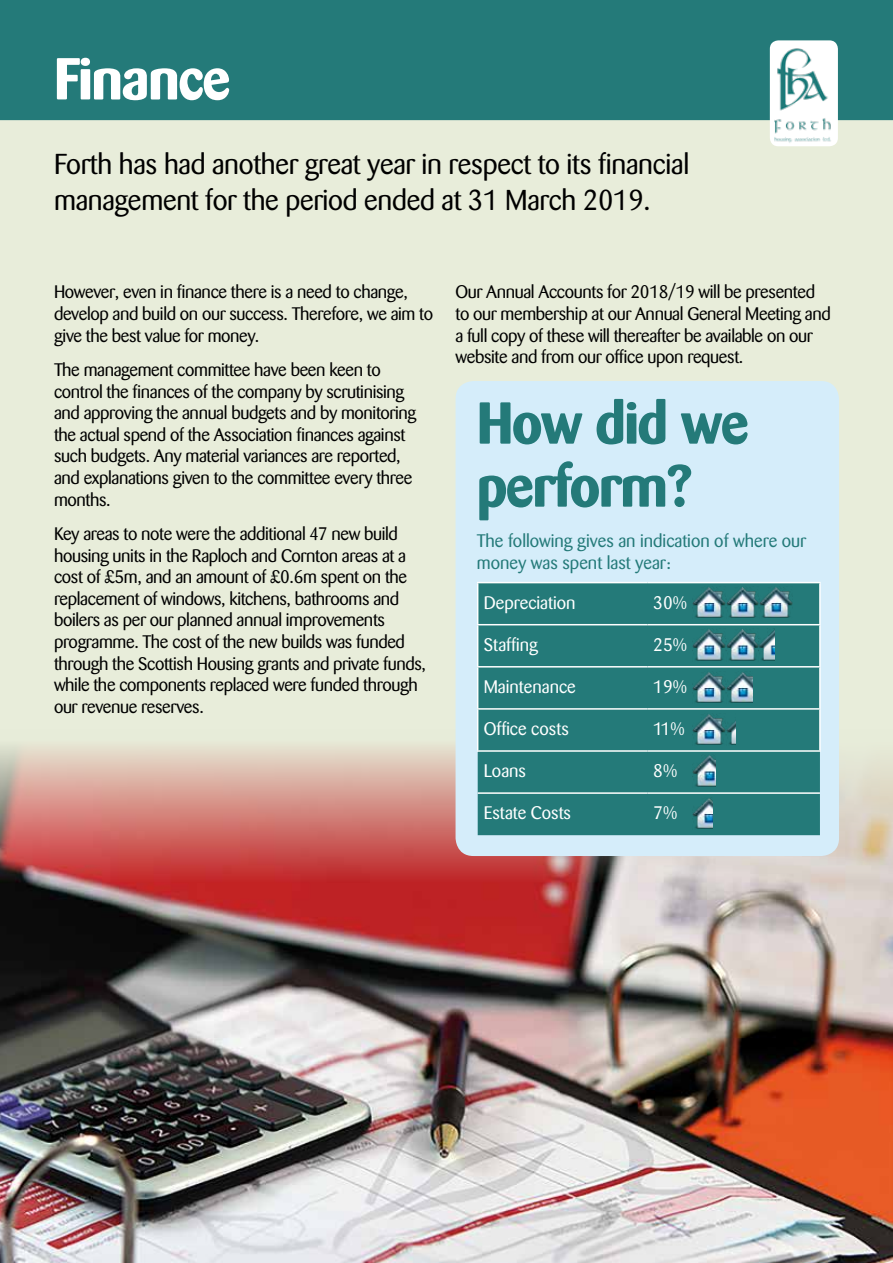
<style>
.page{position:relative;width:893px;height:1263px;background:#e8edda}
.page>*{position:absolute;margin:0;border:0;box-sizing:border-box;transform-origin:0 0}
.t1{font:700 58.5px/63px "Barmeno";letter-spacing:-.025em;color:#247a79}
.t2{font:700 58.5px "Barmeno";letter-spacing:-.025em;color:#fff}
.t3{font:28.5px/36px "Barmeno";letter-spacing:-.01em;color:#000}
.t4{font:18px/21.6px "Barmeno";letter-spacing:-.02em;color:#000}
.t5{font:18px "Barmeno";color:#fff}
.t6{font:18px/21.6px "Barmeno";color:#247a79}
</style>
<div class="page">
<img style="left:0;top:729px;width:893px;height:534px">
<div style="left:0;top:0;width:893px;height:120px;background:#247a79"></div>
<div style="left:456px;top:381px;width:383px;height:475px;background:#d5edfa;border-radius:18px"></div>
<div style="left:478px;top:583px;width:342px;height:252px;background:#247a79"></div>
<hr style="left:477px;top:582px;width:170px;height:1px;background:#fff">
<hr style="left:477px;top:583px;width:1px;height:41px;background:#fff">
<hr style="left:647px;top:582px;width:174px;height:1px;background:#fff">
<hr style="left:819px;top:583px;width:2px;height:41px;background:#fff">
<hr style="left:477px;top:624px;width:170px;height:1px;background:#fff">
<hr style="left:477px;top:625px;width:1px;height:41px;background:#fff">
<hr style="left:647px;top:624px;width:174px;height:1px;background:#fff">
<hr style="left:819px;top:625px;width:2px;height:41px;background:#fff">
<hr style="left:477px;top:666px;width:170px;height:1px;background:#fff">
<hr style="left:477px;top:667px;width:1px;height:41px;background:#fff">
<hr style="left:647px;top:666px;width:174px;height:1px;background:#fff">
<hr style="left:819px;top:667px;width:2px;height:41px;background:#fff">
<hr style="left:477px;top:708px;width:170px;height:2px;background:#fff">
<hr style="left:477px;top:710px;width:1px;height:40px;background:#fff">
<hr style="left:647px;top:708px;width:174px;height:2px;background:#fff">
<hr style="left:819px;top:710px;width:2px;height:40px;background:#fff">
<hr style="left:477px;top:750px;width:170px;height:2px;background:#fff">
<hr style="left:647px;top:750px;width:174px;height:2px;background:#fff">
<hr style="left:478px;top:792px;width:169px;height:2px;background:#fff">
<hr style="left:647px;top:792px;width:173px;height:2px;background:#fff">
<img style="left:693px;top:586px;width:99px;height:32px">
<img style="left:693px;top:629px;width:81px;height:32px">
<img style="left:693px;top:671px;width:60px;height:32px">
<img style="left:693px;top:755px;width:22px;height:32px">
<img style="left:693px;top:797px;width:20px;height:32px">
<img style="left:693px;top:713px;width:43px;height:32px">
<div style="left:770px;top:40px;width:68px;height:106px;background:#fff;border-radius:9px"></div>
<img style="left:775px;top:48px;width:58px;height:98px">
<h1 class="t2" style="left:54px;top:44px;width:178px">Finance</h1>
<h2 class="t3" style="left:54px;top:147px;width:637px">Forth has had another great year in respect to its financial management for the period ended at 31 March 2019.</h2>
<p class="t4" style="left:54px;top:282px;width:381px">However, even in finance there is a need to change, develop and build on our success. Therefore, we aim to give the best value for money.</p>
<p class="t4" style="left:54px;top:359px;width:364px">The management committee have been keen to control the finances of the company by scrutinising and approving the annual budgets and by monitoring the actual spend of the Association finances against such budgets. Any material variances are reported, and explanations given to the committee every three months.</p>
<p class="t4" style="left:54px;top:523px;width:374px">Key areas to note were the additional 47 new build housing units in the Raploch and Cornton areas at a cost of £5m, and an amount of £0.6m spent on the replacement of windows, kitchens, bathrooms and boilers as per our planned annual improvements programme. The cost of the new builds was funded through the Scottish Housing grants and private funds, while the components replaced were funded through our revenue reserves.</p>
<p class="t4" style="left:455px;top:282px;width:377px">Our Annual Accounts for 2018/19 will be presented to our membership at our Annual General Meeting and a full copy of these will thereafter be available on our website and from our office upon request.</p>
<h1 class="t1" style="left:477px;top:392px;width:274px">How did we perform?</h1>
<p class="t6" style="left:477px;top:530px;width:331px">The following gives an indication of where our money was spent last year:</p>
<p class="t5" style="left:484px;top:592px;width:93px">Depreciation</p>
<p class="t5" style="left:653px;top:592px;width:35px">30%</p>
<p class="t5" style="left:484px;top:634px;width:56px">Staffing</p>
<p class="t5" style="left:653px;top:634px;width:35px">25%</p>
<p class="t5" style="left:484px;top:676px;width:94px">Maintenance</p>
<p class="t5" style="left:653px;top:676px;width:35px">19%</p>
<p class="t5" style="left:484px;top:718px;width:87px">Office costs</p>
<p class="t5" style="left:653px;top:718px;width:33px">11%</p>
<p class="t5" style="left:484px;top:761px;width:44px">Loans</p>
<p class="t5" style="left:653px;top:761px;width:26px">8%</p>
<p class="t5" style="left:484px;top:803px;width:89px">Estate Costs</p>
<p class="t5" style="left:653px;top:803px;width:26px">7%</p>
</div>
